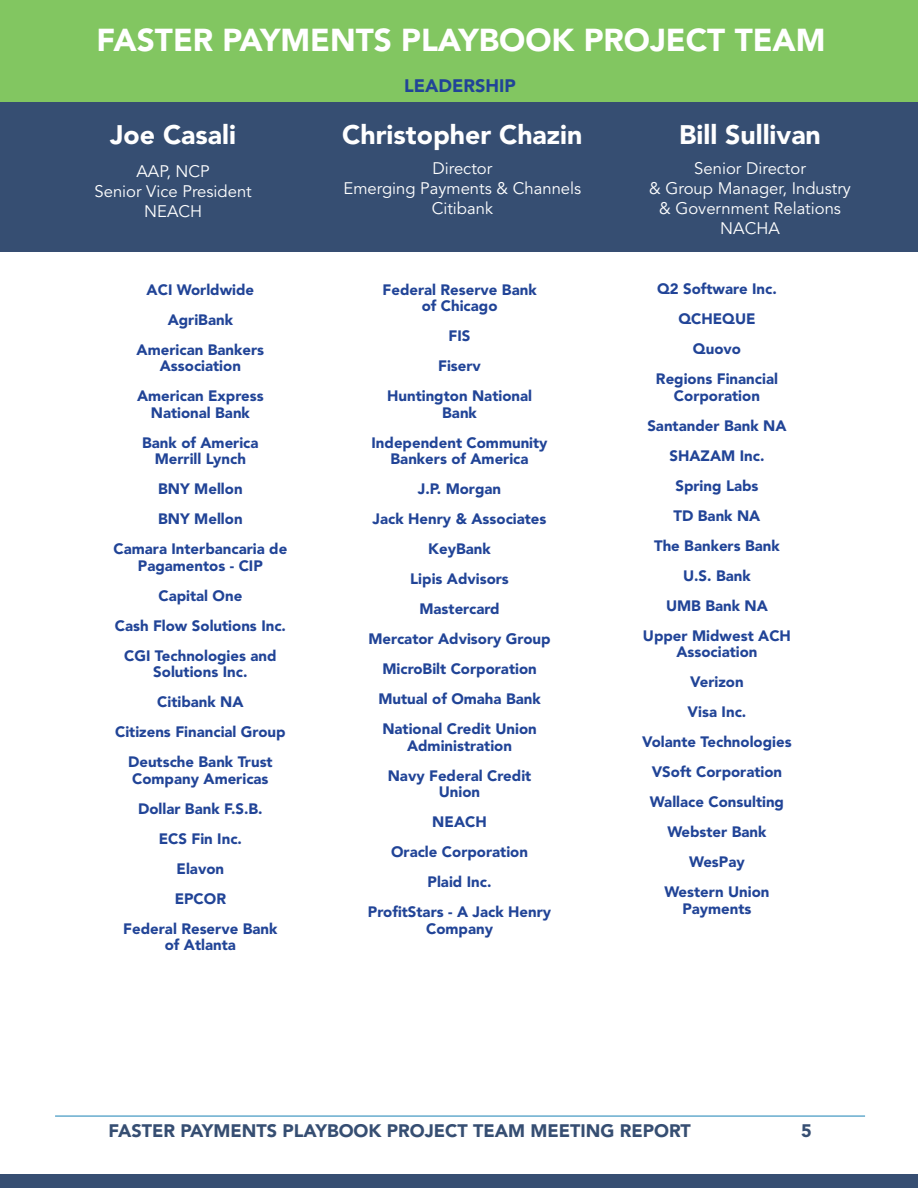
<style>
.page{position:relative;width:918px;height:1188px;background:#fff}
.page>*{position:absolute;margin:0;border:0;box-sizing:border-box;transform-origin:0 0}
.t1{font:900 31.5px "Avenir LT Std";color:#fff}
.t2{font:900 26.7px "Avenir LT Std";color:#fff}
.t3{font:900 18px "Avenir";color:#364e72}
.t4{font:900 18px "Avenir LT Std";color:#214497}
.t5{font:16.65px/20px "Avenir LT Std";color:#fff;text-align:center}
.t6{font:900 15px/30px "Avenir LT Std";color:#214497;text-align:center}
</style>
<div class="page">
<hr style="left:55px;top:1116px;width:810px;height:1px;background:#1b82b5">
<div style="left:0;top:1174px;width:918px;height:14px;background:#364e72"></div>
<div style="left:0;top:0;width:918px;height:102px;background:#82c661"></div>
<div style="left:0;top:102px;width:918px;height:150px;background:#364e72"></div>
<h1 class="t1" style="left:97px;top:21px;width:731px">FASTER PAYMENTS PLAYBOOK PROJECT TEAM</h1>
<h2 class="t2" style="left:110px;top:118px;width:127px">Joe Casali</h2>
<p class="t5" style="left:95px;top:162px;width:159px">AAP, NCP<br>Senior Vice President<br>NEACH</p>
<p class="t6" style="left:137px;top:275px;width:129px">ACI Worldwide<br>AgriBank<br>American Bankers</p>
<p class="t6" style="left:137px;top:351px;width:128px">Association<br>American Express</p>
<p class="t6" style="left:142px;top:398px;width:118px">National Bank<br>Bank of America</p>
<p class="t6" style="left:113px;top:444px;width:175px">Merrill Lynch<br>BNY Mellon<br>BNY Mellon<br>Camara Interbancaria de</p>
<p class="t6" style="left:115px;top:551px;width:173px">Pagamentos - CIP<br>Capital One<br>Cash Flow Solutions Inc.<br>CGI Technologies and</p>
<p class="t6" style="left:115px;top:657px;width:172px">Solutions Inc.<br>Citibank NA<br>Citizens Financial Group<br>Deutsche Bank Trust</p>
<p class="t6" style="left:123px;top:764px;width:156px">Company Americas<br>Dollar Bank F.S.B.<br>ECS Fin Inc.<br>Elavon<br>EPCOR<br>Federal Reserve Bank</p>
<p class="t6" style="left:165px;top:930px;width:73px">of Atlanta</p>
<p class="t4" style="left:404px;top:75px;width:113px">LEADERSHIP</p>
<h2 class="t2" style="left:342px;top:118px;width:242px">Christopher Chazin</h2>
<p class="t5" style="left:344px;top:158px;width:239px">Director<br>Emerging Payments &amp; Channels<br>Citibank</p>
<p class="t6" style="left:383px;top:281px;width:156px;line-height:16.5px">Federal Reserve Bank of Chicago</p>
<p class="t6" style="left:387px;top:321px;width:146px">FIS<br>Fiserv<br>Huntington National</p>
<p class="t6" style="left:372px;top:398px;width:178px">Bank<br>Independent Community</p>
<p class="t6" style="left:368px;top:444px;width:184px">Bankers of America<br>J.P. Morgan<br>Jack Henry &amp; Associates<br>KeyBank<br>Lipis Advisors<br>Mastercard<br>Mercator Advisory Group<br>MicroBilt Corporation<br>Mutual of Omaha Bank<br>National Credit Union</p>
<p class="t6" style="left:388px;top:731px;width:145px">Administration<br>Navy Federal Credit</p>
<p class="t6" style="left:368px;top:777px;width:185px">Union<br>NEACH<br>Oracle Corporation<br>Plaid Inc.<br>ProfitStars - A Jack Henry</p>
<p class="t6" style="left:426px;top:914px;width:68px">Company</p>
<h2 class="t2" style="left:679px;top:118px;width:143px">Bill Sullivan</h2>
<p class="t5" style="left:649px;top:158px;width:203px">Senior Director<br>&amp; Group Manager, Industry &amp; Government Relations<br>NACHA</p>
<p class="t6" style="left:656px;top:274px;width:123px">Q2 Software Inc.<br>QCHEQUE<br>Quovo<br>Regions Financial</p>
<p class="t6" style="left:643px;top:381px;width:150px">Corporation<br>Santander Bank NA<br>SHAZAM Inc.<br>Spring Labs<br>TD Bank NA<br>The Bankers Bank<br>U.S. Bank<br>UMB Bank NA<br>Upper Midwest ACH</p>
<p class="t6" style="left:642px;top:637px;width:151px">Association<br>Verizon<br>Visa Inc.<br>Volante Technologies<br>VSoft Corporation<br>Wallace Consulting<br>Webster Bank<br>WesPay<br>Western Union</p>
<p class="t6" style="left:682px;top:894px;width:71px">Payments</p>
<p class="t3" style="left:109px;top:1120px;width:584px">FASTER PAYMENTS PLAYBOOK PROJECT TEAM MEETING REPORT</p>
<p class="t3" style="left:801px;top:1120px;width:12px">5</p>
</div>
